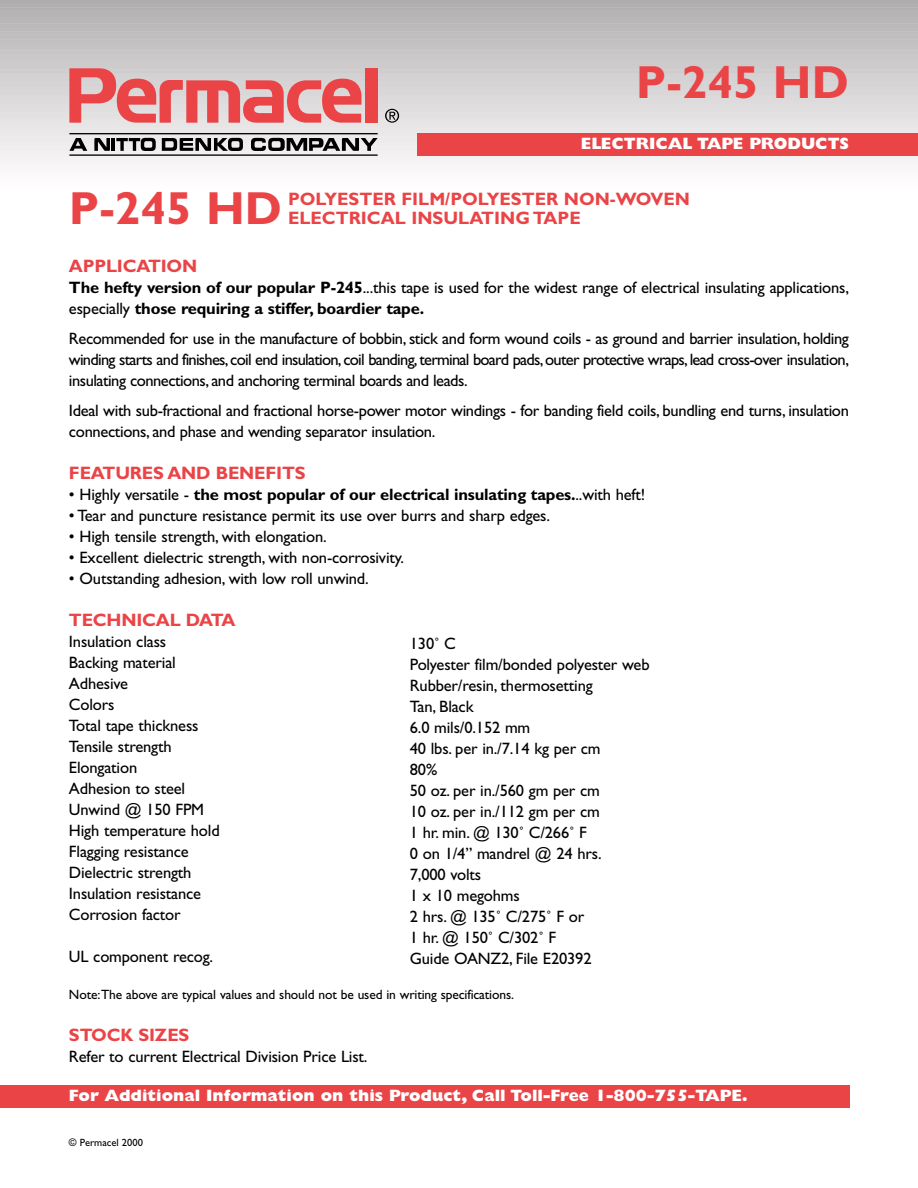
<style>
.page{position:relative;width:918px;height:1188px;background:#fff}
.page>*{position:absolute;margin:0;border:0;box-sizing:border-box;transform-origin:0 0}
.t1{font:700 46.5px "Gill Sans";color:#ea4447}
.t2{font:700 18px/19.5px "Gill Sans";letter-spacing:-.01em;color:#ea4447}
.t3{font:16.5px/21px "Gill Sans";letter-spacing:-.01em;color:#000}
.t4{font:800 16.5px "Gill Sans";color:#fff}
.t5{font:700 16.5px "Gill Sans";letter-spacing:-.01em;color:#000}
.t6{font:13.5px "Gill Sans";letter-spacing:-.01em;color:#000}
.t7{font:10.5px "Gill Sans";color:#000}
.s1{font-weight:700}
.s2{font-weight:400}
</style>
<div class="page">
<hr style="left:0;top:0;width:918px;height:4px;background:#afadad">
<hr style="left:0;top:3px;width:918px;height:4px;background:#b0aeaf">
<hr style="left:0;top:6px;width:918px;height:4px;background:#b2b0b1">
<div style="left:0;top:9px;width:918px;height:5px;background:#b4b2b2"></div>
<hr style="left:0;top:14px;width:918px;height:4px;background:#b6b4b4">
<div style="left:0;top:17px;width:918px;height:5px;background:#b8b6b6"></div>
<hr style="left:0;top:22px;width:918px;height:4px;background:#bab8b9">
<div style="left:0;top:25px;width:918px;height:5px;background:#bbb9b9"></div>
<hr style="left:0;top:30px;width:918px;height:4px;background:#bebcbd">
<div style="left:0;top:33px;width:918px;height:5px;background:#c0bdbe"></div>
<hr style="left:0;top:38px;width:918px;height:4px;background:#c2bfc0">
<div style="left:0;top:41px;width:918px;height:5px;background:#c3c0c1"></div>
<hr style="left:0;top:46px;width:918px;height:4px;background:#c5c2c3">
<hr style="left:0;top:49px;width:918px;height:4px;background:#c7c5c5">
<div style="left:0;top:52px;width:918px;height:5px;background:#c8c6c6"></div>
<hr style="left:0;top:57px;width:918px;height:4px;background:#cac8c8">
<div style="left:0;top:60px;width:918px;height:5px;background:#cdcacb"></div>
<hr style="left:0;top:65px;width:918px;height:4px;background:#cecbcc">
<div style="left:0;top:68px;width:918px;height:5px;background:#d0cdce"></div>
<hr style="left:0;top:73px;width:918px;height:4px;background:#d2d0d0">
<div style="left:0;top:76px;width:918px;height:5px;background:#d3d1d1"></div>
<hr style="left:0;top:81px;width:918px;height:4px;background:#d5d3d4">
<div style="left:0;top:84px;width:918px;height:5px;background:#d6d4d5"></div>
<hr style="left:0;top:89px;width:918px;height:4px;background:#d8d6d7">
<hr style="left:0;top:92px;width:918px;height:4px;background:#dad7d8">
<div style="left:0;top:95px;width:918px;height:5px;background:#dcdada"></div>
<hr style="left:0;top:100px;width:918px;height:4px;background:#dddbdb">
<div style="left:0;top:103px;width:918px;height:5px;background:#dfdddd"></div>
<hr style="left:0;top:108px;width:918px;height:4px;background:#e0dede">
<div style="left:0;top:111px;width:918px;height:5px;background:#e3e0e0"></div>
<hr style="left:0;top:116px;width:918px;height:4px;background:#e4e1e2">
<div style="left:0;top:119px;width:918px;height:5px;background:#e6e4e4"></div>
<hr style="left:0;top:124px;width:918px;height:4px;background:#e7e5e5">
<div style="left:0;top:127px;width:918px;height:5px;background:#eae7e8"></div>
<hr style="left:0;top:132px;width:918px;height:4px;background:#ebe8e9">
<svg style="left:69px;top:134px;width:309px;height:1px"></svg>
<hr style="left:0;top:135px;width:918px;height:4px;background:#edeaeb">
<div style="left:0;top:138px;width:918px;height:5px;background:#eeebec"></div>
<hr style="left:0;top:143px;width:918px;height:4px;background:#efeded">
<div style="left:0;top:146px;width:918px;height:5px;background:#f1eeef"></div>
<hr style="left:0;top:151px;width:918px;height:4px;background:#f3f0f0">
<div style="left:0;top:154px;width:918px;height:5px;background:#f4f1f1"></div>
<hr style="left:0;top:159px;width:918px;height:4px;background:#f6f3f4">
<div style="left:0;top:162px;width:918px;height:5px;background:#f7f4f5"></div>
<hr style="left:0;top:167px;width:918px;height:4px;background:#faf6f7">
<div style="left:0;top:170px;width:918px;height:5px;background:#fbf8f8"></div>
<hr style="left:0;top:175px;width:918px;height:4px;background:#fdfafb">
<div style="left:0;top:178px;width:918px;height:5px;background:#fefbfc"></div>
<div style="left:365px;top:68px;width:13px;height:55px;background:#ea4447"></div>
<svg style="left:69px;top:68px;width:293px;height:55px"></svg>
<svg style="left:69px;top:138px;width:18px;height:13px"></svg>
<svg style="left:94px;top:138px;width:62px;height:13px"></svg>
<svg style="left:251px;top:138px;width:127px;height:13px"></svg>
<svg style="left:162px;top:138px;width:81px;height:13px"></svg>
<hr style="left:69px;top:133px;width:309px;height:1px;background:#000">
<hr style="left:69px;top:154px;width:309px;height:2px;background:#000">
<svg style="left:385px;top:109px;width:14px;height:14px"></svg>
<div style="left:417px;top:133px;width:501px;height:23px;background:#ea4447"></div>
<div style="left:0;top:1086px;width:850px;height:22px;background:#ea4447"></div>
<h1 class="t1" style="left:636px;top:67px;width:215px">P-245 HD</h1>
<p class="t4" style="left:581px;top:137px;width:270px">ELECTRICAL TAPE PRODUCTS</p>
<h1 class="t1" style="left:69px;top:192px;width:215px">P-245 HD</h1>
<p class="t2" style="left:288px;top:191px;width:403px">POLYESTER FILM/POLYESTER NON-WOVEN<br>ELECTRICAL INSULATING TAPE</p>
<p class="t2" style="left:69px;top:258px;width:130px">APPLICATION</p>
<p class="t3" style="left:69px;top:278px;width:782px"><span class="s1">The hefty version of our popular P-245</span>...this tape is used for the widest range of electrical insulating applications, especially <span class="s1">those requiring a stiffer, boardier tape.</span></p>
<p class="t3" style="left:69px;top:329px;width:782px;text-align:justify">Recommended for use in the manufacture of bobbin, stick and form wound coils - as ground and barrier insulation, holding winding starts and finishes, coil end insulation, coil banding, terminal board pads, outer protective wraps, lead cross-over insulation, insulating connections, and anchoring terminal boards and leads.</p>
<p class="t3" style="left:69px;top:401px;width:782px">Ideal with sub-fractional and fractional horse-power motor windings - for banding field coils, bundling end turns, insulation connections, and phase and wending separator insulation.</p>
<p class="t2" style="left:69px;top:465px;width:238px">FEATURES AND BENEFITS</p>
<p class="t5" style="left:69px;top:488px;width:578px"><span class="s2">• Highly versatile -</span> the most popular of our electrical insulating tapes.<span class="s2">..with heft!</span></p>
<p class="t3" style="left:69px;top:506px;width:483px">• Tear and puncture resistance permit its use over burrs and sharp edges.</p>
<p class="t3" style="left:69px;top:527px;width:259px">• High tensile strength, with elongation.</p>
<p class="t3" style="left:69px;top:548px;width:337px">• Excellent dielectric strength, with non-corrosivity.</p>
<p class="t3" style="left:69px;top:569px;width:301px">• Outstanding adhesion, with low roll unwind.</p>
<p class="t2" style="left:69px;top:612px;width:168px">TECHNICAL DATA</p>
<p class="t3" style="left:69px;top:632px;width:152px">Insulation class<br>Backing material<br>Adhesive<br>Colors<br>Total tape thickness<br>Tensile strength<br>Elongation<br>Adhesion to steel<br>Unwind @ 150 FPM<br>High temperature hold<br>Flagging resistance<br>Dielectric strength<br>Insulation resistance<br>Corrosion factor</p>
<p class="t3" style="left:69px;top:947px;width:146px">UL component recog.</p>
<p class="t6" style="left:69px;top:990px;width:447px">Note:The above are typical values and should not be used in writing specifications.</p>
<p class="t2" style="left:69px;top:1027px;width:122px">STOCK SIZES</p>
<p class="t3" style="left:69px;top:1048px;width:300px">Refer to current Electrical Division Price List.</p>
<p class="t3" style="left:410px;top:635px;width:241px">130˚ C<br>Polyester film/bonded polyester web<br>Rubber/resin, thermosetting<br>Tan, Black<br>6.0 mils/0.152 mm<br>40 lbs. per in./7.14 kg per cm<br>80%<br>50 oz. per in./560 gm per cm<br>10 oz. per in./112 gm per cm<br>1 hr. min. @ 130˚ C/266˚ F<br>0 on 1/4” mandrel @ 24 hrs.<br>7,000 volts<br>1 x 10 megohms<br>2 hrs. @ 135˚ C/275˚ F or<br>1 hr. @ 150˚ C/302˚ F<br>Guide OANZ2, File E20392</p>
<p class="t4" style="left:69px;top:1089px;width:680px">For Additional Information on this Product, Call Toll-Free 1-800-755-TAPE.</p>
<p class="t7" style="left:69px;top:1139px;width:75px">© Permacel 2000</p>
</div>
